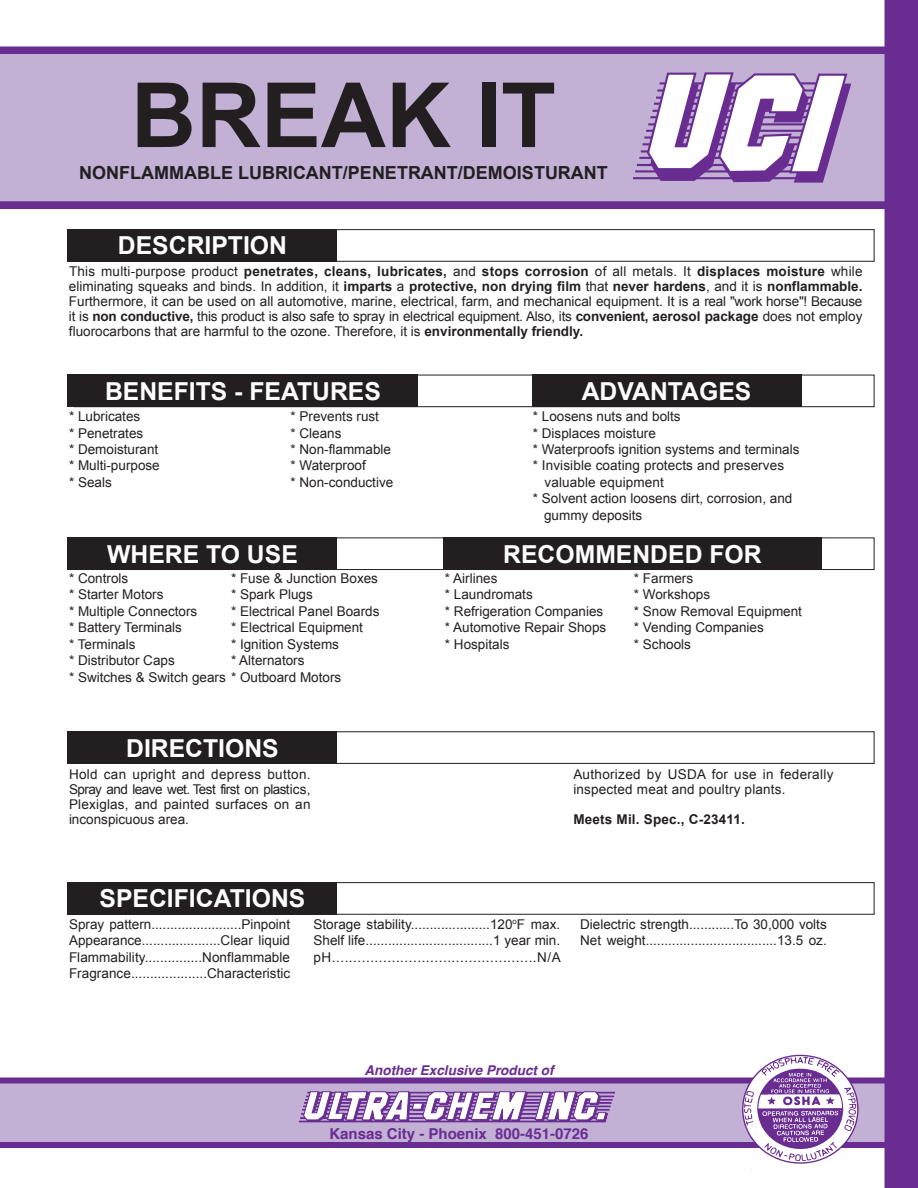
<style>
.page{position:relative;width:918px;height:1188px;background:#fff}
.page>*{position:absolute;margin:0;border:0;box-sizing:border-box;transform-origin:0 0}
.t1{font:700 90px "Arial";color:#231f20}
.t2{font:700 24.75px "Arial";color:#fff}
.t3{font:700 18px "Arial";color:#231f20}
.t4{font:700 15px "Helvetica";color:#692c91}
.t5{font:13.5px/16.5px "Arial";color:#231f20}
.t6{font:13.5px/15px "Arial";letter-spacing:.025em;color:#231f20}
.t7{font:italic 700 13.5px "Helvetica";color:#692c91}
.t8{font:700 13.5px "Arial";letter-spacing:.015em;color:#231f20}
.s1{font-weight:700}
</style>
<div class="page">
<div style="left:0;top:1084px;width:885px;height:58px;background:#c2b0d5"></div>
<div style="left:0;top:54px;width:885px;height:148px;background:#c2b0d5"></div>
<div style="left:885px;top:0;width:33px;height:1188px;background:#692c91"></div>
<div style="left:0;top:46px;width:907px;height:8px;background:#692c91"></div>
<div style="left:0;top:202px;width:918px;height:7px;background:#692c91"></div>
<div style="left:0;top:1078px;width:908px;height:6px;background:#692c91"></div>
<div style="left:0;top:1142px;width:908px;height:6px;background:#692c91"></div>
<hr style="left:644px;top:136px;width:168px;height:3px;background:#692c91">
<hr style="left:643px;top:143px;width:170px;height:2px;background:#692c91">
<hr style="left:641px;top:150px;width:169px;height:3px;background:#692c91">
<hr style="left:639px;top:157px;width:178px;height:2px;background:#692c91">
<hr style="left:637px;top:164px;width:174px;height:2px;background:#692c91">
<hr style="left:635px;top:170px;width:177px;height:2px;background:#692c91">
<hr style="left:633px;top:177px;width:171px;height:2px;background:#692c91">
<svg style="left:646px;top:71px;width:206px;height:113px"></svg>
<img style="left:738px;top:1055px;width:126px;height:115px">
<div style="left:70px;top:229px;width:804px;height:33px;border:1px solid #231f20"></div>
<div style="left:72px;top:882px;width:802px;height:33px;border:1px solid #231f20"></div>
<div style="left:74px;top:375px;width:800px;height:32px;border:1px solid #231f20"></div>
<div style="left:68px;top:229px;width:270px;height:33px;background:#231f20"></div>
<div style="left:68px;top:375px;width:350px;height:32px;background:#231f20"></div>
<div style="left:532px;top:375px;width:270px;height:32px;background:#231f20"></div>
<div style="left:68px;top:882px;width:270px;height:33px;background:#231f20"></div>
<div style="left:70px;top:538px;width:804px;height:32px;border:1px solid #231f20"></div>
<div style="left:68px;top:538px;width:270px;height:32px;background:#231f20"></div>
<div style="left:443px;top:538px;width:378px;height:32px;background:#231f20"></div>
<div style="left:68px;top:731px;width:806px;height:33px;border:1px solid #231f20"></div>
<div style="left:68px;top:731px;width:270px;height:33px;background:#231f20"></div>
<div style="left:307px;top:1092px;width:308px;height:1px;border:1px solid #692c91"></div>
<div style="left:306px;top:1096px;width:308px;height:1px;border:1px solid #692c91"></div>
<div style="left:305px;top:1099px;width:307px;height:2px;border:1px solid #692c91"></div>
<div style="left:304px;top:1102px;width:307px;height:2px;border:1px solid #692c91"></div>
<div style="left:303px;top:1106px;width:308px;height:1px;border:1px solid #692c91"></div>
<div style="left:303px;top:1109px;width:306px;height:2px;border:1px solid #692c91"></div>
<div style="left:301px;top:1113px;width:307px;height:2px;border:1px solid #692c91"></div>
<div style="left:300px;top:1117px;width:307px;height:2px;border:1px solid #692c91"></div>
<div style="left:299px;top:1121px;width:307px;height:1px;border:1px solid #692c91"></div>
<svg style="left:303px;top:1091px;width:225px;height:31px"></svg>
<svg style="left:534px;top:1091px;width:74px;height:31px"></svg>
<h1 class="t1" style="left:131px;top:56px;width:426px">Break it</h1>
<h3 class="t3" style="left:79px;top:160px;width:282px">nonflammable Lubricant/PENETRANT</h3>
<h3 class="t3" style="left:458px;top:160px;width:90px">/DEMOISTURAN</h3>
<h3 class="t3" style="left:597px;top:160px;width:12px">t</h3>
<h2 class="t2" style="left:118px;top:229px;width:171px">Description</h2>
<p class="t5" style="left:69px;top:263px;width:795px;line-height:15px;text-align:justify">This multi-purpose product <span class="s1">penetrates, cleans, lubricates,</span> and <span class="s1">stops corrosion</span> of all metals. It <span class="s1">displaces moisture</span> while eliminating squeaks and binds. In addition, it <span class="s1">imparts</span> a <span class="s1">protective, non drying film</span> that <span class="s1">never hardens</span>, and it is <span class="s1">nonflammable.<br></span>Furthermore, it can be used on all automotive, marine, electrical, farm, and mechanical equipment. It is a real "work horse"! Because it is <span class="s1">non conductive,</span> this product is also safe to spray in electrical equipment. Also, its <span class="s1">convenient, aerosol package</span> does not employ fluorocarbons that are harmful to the ozone. Therefore, it is <span class="s1">environmentally friendly.</span></p>
<h2 class="t2" style="left:105px;top:375px;width:275px">Benefits - features</h2>
<h2 class="t2" style="left:582px;top:375px;width:168px">Advantages</h2>
<p class="t5" style="left:69px;top:408px;width:92px">* Lubricates<br>* Penetrates<br>* Demoisturant * Multi-purpose * Seals</p>
<p class="t5" style="left:290px;top:408px;width:104px">* Prevents rust<br>* Cleans<br>* Non-flammable * Waterproof<br>* Non-conductive</p>
<p class="t5" style="left:533px;top:408px;width:149px">* Loosens nuts and bolts</p>
<p class="t5" style="left:533px;top:425px;width:125px">* Displaces moisture</p>
<p class="t5" style="left:533px;top:441px;width:268px">* Waterproofs ignition systems and terminals</p>
<p class="t5" style="left:533px;top:458px;width:253px">* Invisible coating protects and preserves</p>
<p class="t5" style="left:545px;top:474px;width:121px">valuable equipment</p>
<p class="t5" style="left:533px;top:491px;width:261px">* Solvent action loosens dirt, corrosion, and</p>
<p class="t5" style="left:544px;top:507px;width:100px">gummy deposits</p>
<h2 class="t2" style="left:107px;top:538px;width:192px">Where to use</h2>
<h2 class="t2" style="left:503px;top:538px;width:260px">Recomm ended for</h2>
<p class="t5" style="left:69px;top:570px;width:61px">* Controls</p>
<p class="t5" style="left:231px;top:570px;width:149px">* Fuse &amp; Junction Boxes</p>
<p class="t5" style="left:69px;top:587px;width:96px">* Starter Motors</p>
<p class="t5" style="left:231px;top:587px;width:83px">* Spark Plugs</p>
<p class="t5" style="left:69px;top:603px;width:130px">* Multiple Connectors</p>
<p class="t5" style="left:231px;top:603px;width:150px">* Electrical Panel Boards</p>
<p class="t5" style="left:69px;top:620px;width:115px">* Battery Terminals</p>
<p class="t5" style="left:231px;top:620px;width:134px">* Electrical Equipment</p>
<p class="t5" style="left:69px;top:636px;width:68px">* Terminals</p>
<p class="t5" style="left:231px;top:636px;width:110px">* Ignition Systems</p>
<p class="t5" style="left:69px;top:653px;width:107px">* Distributor Caps</p>
<p class="t5" style="left:69px;top:653px;width:274px;text-indent:162px">* Alternators<br>* Switches &amp; Switch gears * Outboard Motors</p>
<h2 class="t2" style="left:126px;top:732px;width:151px">Directions</h2>
<p class="t5" style="left:69px;top:767px;width:243px;line-height:15px;text-align:justify">Hold can upright and depress button.<br>Spray and leave wet. Test first on plastics, Plexiglas, and painted surfaces on an inconspicuous area.</p>
<h2 class="t2" style="left:100px;top:882px;width:205px">Specifications</h2>
<p class="t5" style="left:445px;top:570px;width:54px">* Airlines</p>
<p class="t5" style="left:634px;top:570px;width:61px">* Farmers</p>
<p class="t5" style="left:445px;top:587px;width:89px">* Laundromats</p>
<p class="t5" style="left:634px;top:587px;width:78px">* Workshops</p>
<p class="t5" style="left:445px;top:603px;width:160px">* Refrigeration Companies</p>
<p class="t5" style="left:634px;top:603px;width:170px">* Snow Removal Equipment</p>
<p class="t5" style="left:445px;top:620px;width:163px">* Automotive Repair Shops</p>
<p class="t5" style="left:634px;top:620px;width:131px">* Vending Companies</p>
<p class="t5" style="left:445px;top:636px;width:66px">* Hospitals</p>
<p class="t5" style="left:634px;top:636px;width:59px">* Schools</p>
<p class="t6" style="left:573px;top:767px;width:262px">Authorized by USDA for use in federally inspected meat and poultry plants.</p>
<p class="t8" style="left:573px;top:810px;width:173px">Meets Mil. Spec., C-23411.</p>
<p class="t5" style="left:69px;top:916px;width:223px;text-align:justify">Spray pattern........................Pinpoint Appearance.....................Clear liquid Flammability...............Nonflammable Fragrance....................Characteristic</p>
<p class="t5" style="left:314px;top:916px;width:249px;text-align:justify">Storage stability.....................120<sup>o</sup>F max.<br>Shelf life..................................1 year min. pH................................................N/A</p>
<p class="t5" style="left:580px;top:916px;width:248px">Dielectric strength............To 30,000 volts<br>Net weight...................................13.5 oz.</p>
<p class="t7" style="left:364px;top:1059px;width:191px">Another Exclusive Product of</p>
<p class="t4" style="left:329px;top:1121px;width:261px">Kansas City - Phoenix 800-451-0726</p>
</div>
